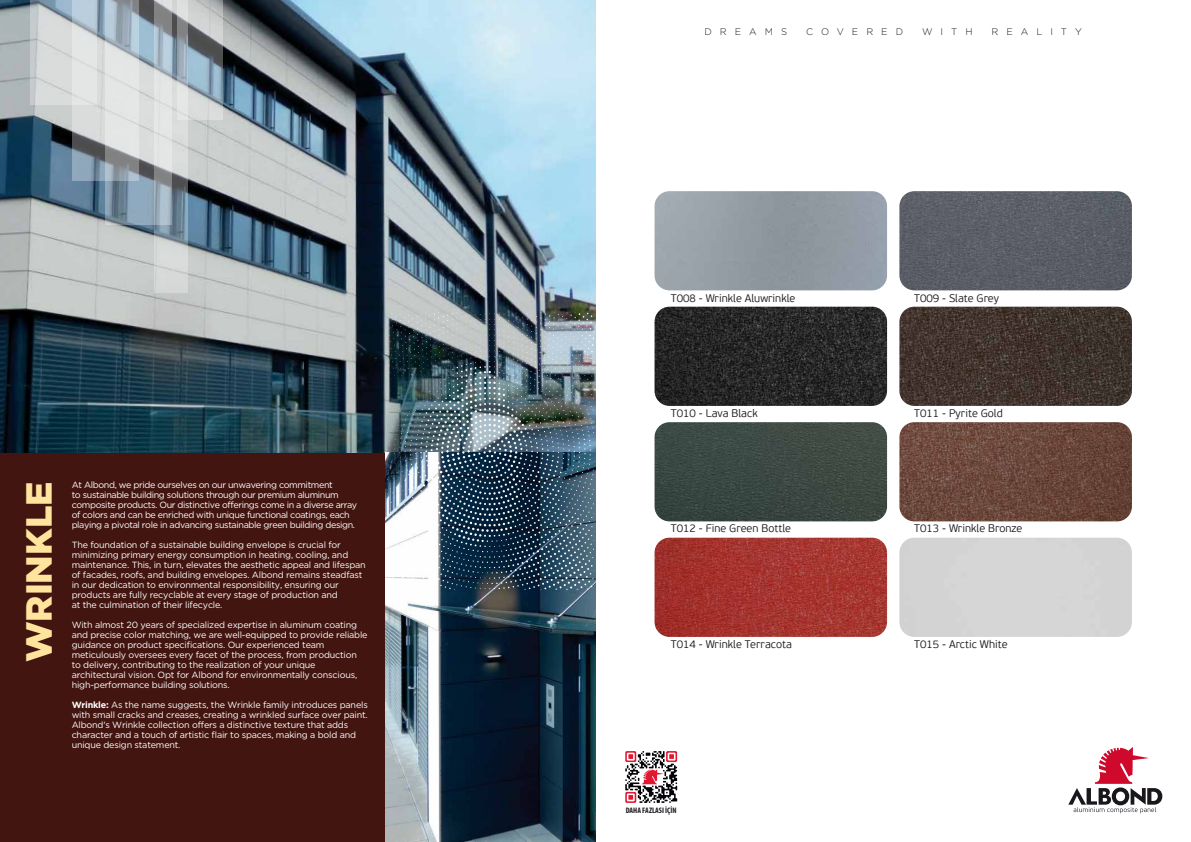
<style>
.page{position:relative;width:1191px;height:842px;background:#fff}
.page>*{position:absolute;margin:0;border:0;box-sizing:border-box;transform-origin:0 0}
.t1{font:36.4px "Gotham Black Tr";color:#ffe49e}
.t2{font:300 11px "PF Beau Sans Pro";color:#1a171c}
.t3{font:9.5px "Gotham Light Tr";letter-spacing:.84em;color:#1a171c}
.t4{font:9px/10px "Gotham Book Tr";letter-spacing:-.02em;color:#fff}
.t5{font:9px/10px "Gotham Book Tr";letter-spacing:-.04em;color:#fff}
.t6{font:700 condensed 8px "Myriad Pro";color:#1a171c}
.s1{font-family:"Gotham Bold Tr"}
</style>
<div class="page">
<div style="left:0;top:28px;width:595px;height:814px;background:#421510"></div>
<img style="left:0;top:0;width:595px;height:453px">
<img style="left:385px;top:453px;width:210px;height:389px">
<svg style="left:73px;top:0;width:33px;height:181px;background:#a6b0b7"></svg>
<svg style="left:30px;top:0;width:66px;height:105px;background:#ced4d7"></svg>
<svg style="left:106px;top:0;width:48px;height:224px;background:#b0bbc3"></svg>
<svg style="left:154px;top:0;width:33px;height:293px;background:#b5bcc1"></svg>
<svg style="left:177px;top:0;width:46px;height:120px;background:#a7b1b7"></svg>
<svg style="left:1068px;top:747px;width:94px;height:66px"></svg>
<svg style="left:625px;top:751px;width:52px;height:52px"></svg>
<img style="left:654px;top:191px;width:233px;height:99px">
<img style="left:899px;top:191px;width:233px;height:99px">
<img style="left:654px;top:307px;width:233px;height:99px">
<img style="left:899px;top:307px;width:233px;height:99px">
<img style="left:654px;top:422px;width:233px;height:99px">
<img style="left:899px;top:422px;width:233px;height:99px">
<img style="left:654px;top:538px;width:233px;height:99px">
<img style="left:386px;top:313px;width:209px;height:277px">
<h1 class="t1" style="left:18px;top:662px;width:182px;rotate:-90deg">WRINKLE</h1>
<p class="t5" style="left:72px;top:480px;width:287px">At Albond, we pride ourselves on our unwavering commitment<br>to sustainable building solutions through our premium aluminum composite products. Our distinctive offerings come in a diverse array of colors and can be enriched with unique functional coatings, each playing a pivotal role in advancing sustainable green building design.</p>
<p class="t4" style="left:72px;top:540px;width:295px">The foundation of a sustainable building envelope is crucial for minimizing primary energy consumption in heating, cooling, and maintenance. This, in turn, elevates the aesthetic appeal and lifespan of facades, roofs, and building envelopes. Albond remains steadfast in our dedication to environmental responsibility, ensuring our products are fully recyclable at every stage of production and<br>at the culmination of their lifecycle.</p>
<p class="t4" style="left:72px;top:620px;width:297px">With almost 20 years of specialized expertise in aluminum coating and precise color matching, we are well-equipped to provide reliable guidance on product specifications. Our experienced team meticulously oversees every facet of the process, from production to delivery, contributing to the realization of your unique architectural vision. Opt for Albond for environmentally conscious, high-performance building solutions.</p>
<p class="t4" style="left:72px;top:700px;width:298px"><span class="s1">Wrinkle:</span> As the name suggests, the Wrinkle family introduces panels with small cracks and creases, creating a wrinkled surface over paint.<br>Albond's Wrinkle collection offers a distinctive texture that adds character and a touch of artistic flair to spaces, making a bold and unique design statement.</p>
<p class="t3" style="left:704px;top:27px;width:84px">DREAMS</p>
<p class="t3" style="left:806px;top:27px;width:98px">COVERED</p>
<p class="t3" style="left:922px;top:27px;width:52px">WITH</p>
<p class="t3" style="left:991px;top:27px;width:92px">REALITY</p>
<p class="t2" style="left:671px;top:292px;width:126px">T008 - Wrinkle Aluwrinkle</p>
<p class="t2" style="left:914px;top:292px;width:86px">T009 - Slate Grey</p>
<p class="t2" style="left:671px;top:407px;width:88px">T010 - Lava Black</p>
<p class="t2" style="left:914px;top:407px;width:90px">T011 - Pyrite Gold</p>
<p class="t2" style="left:671px;top:522px;width:122px">T012 - Fine Green Bottle</p>
<p class="t2" style="left:914px;top:522px;width:110px">T013 - Wrinkle Bronze</p>
<p class="t2" style="left:671px;top:638px;width:123px">T014 - Wrinkle Terracota</p>
<p class="t2" style="left:914px;top:638px;width:95px">T015 - Arctic White</p>
<p class="t6" style="left:626px;top:805px;width:52px">DAHA FAZLASI İÇİN</p>
</div>
